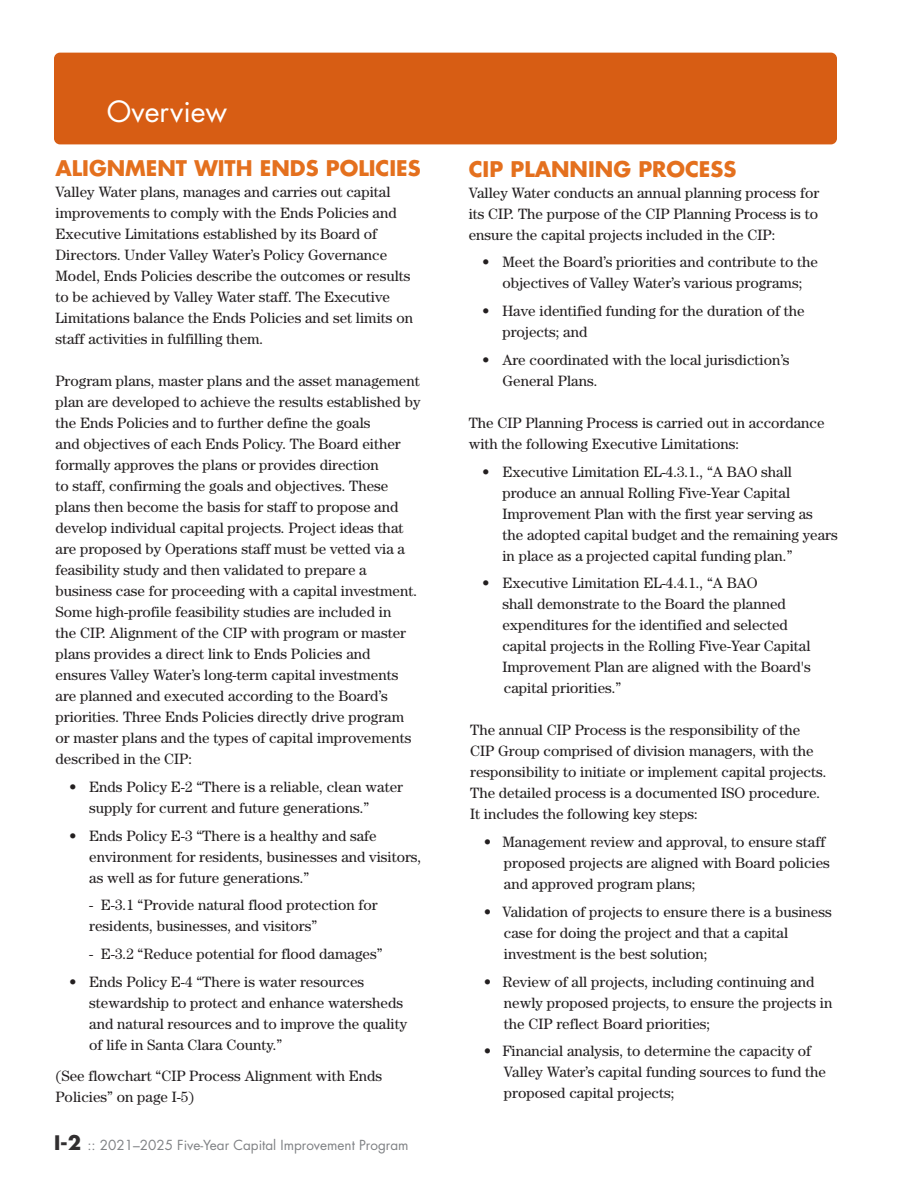
<style>
.page{position:relative;width:918px;height:1188px;background:#fff}
.page>*{position:absolute;margin:0;border:0;box-sizing:border-box;transform-origin:0 0}
.t1{font:28.5px "Futura Std";color:#fff}
.t2{font:700 21px "Futura Std";color:#e4701e}
.t3{font:15px/21px "Century Std";color:#231f20}
.t4{font:13.5px "Futura Std";color:#808285}
.s1{font-weight:700;font-size:19.5px;color:#312f30}
</style>
<div class="page">
<div style="left:54px;top:53px;width:783px;height:91px;background:#d75d14;border-radius:6px"></div>
<h1 class="t1" style="left:107px;top:93px;width:122px">Overview</h1>
<p class="t2" style="left:56px;top:154px;width:367px">ALIGNMENT WITH ENDS POLICIES</p>
<p class="t3" style="left:56px;top:181px;width:359px">Valley Water plans, manages and carries out capital improvements to comply with the Ends Policies and Executive Limitations established by its Board of Directors. Under Valley Water’s Policy Governance Model, Ends Policies describe the outcomes or results to be achieved by Valley Water staff. The Executive Limitations balance the Ends Policies and set limits on staff activities in fulfilling them.</p>
<p class="t3" style="left:56px;top:370px;width:367px;text-align:justify">Program plans, master plans and the asset management plan are developed to achieve the results established by the Ends Policies and to further define the goals</p>
<p class="t3" style="left:56px;top:433px;width:347px">and objectives of each Ends Policy. The Board either formally approves the plans or provides direction</p>
<p class="t3" style="left:56px;top:475px;width:351px">to staff, confirming the goals and objectives. These plans then become the basis for staff to propose and develop individual capital projects. Project ideas that are proposed by Operations staff must be vetted via a feasibility study and then validated to prepare a</p>
<p class="t3" style="left:56px;top:580px;width:363px">business case for proceeding with a capital investment.<br>Some high-profile feasibility studies are included in<br>the CIP. Alignment of the CIP with program or master plans provides a direct link to Ends Policies and ensures Valley Water’s long-term capital investments are planned and executed according to the Board’s priorities. Three Ends Policies directly drive program or master plans and the types of capital improvements described in the CIP:</p>
<p class="t3" style="left:89px;top:776px;width:315px;text-indent:-20px">• Ends Policy E-2 “There is a reliable, clean water supply for current and future generations.”</p>
<p class="t3" style="left:89px;top:825px;width:334px;text-indent:-20px">• Ends Policy E-3 “There is a healthy and safe environment for residents, businesses and visitors, as well as for future generations.”</p>
<p class="t3" style="left:89px;top:894px;width:290px">- E-3.1 “Provide natural flood protection for residents, businesses, and visitors”</p>
<p class="t3" style="left:89px;top:943px;width:295px">- E-3.2 “Reduce potential for flood damages”</p>
<p class="t3" style="left:89px;top:971px;width:319px;text-indent:-20px">• Ends Policy E-4 “There is water resources stewardship to protect and enhance watersheds and natural resources and to improve the quality of life in Santa Clara County.”</p>
<p class="t3" style="left:56px;top:1065px;width:328px">(See flowchart “CIP Process Alignment with Ends<br>Policies” on page I-5)</p>
<p class="t4" style="left:54px;top:1137px;width:356px"><span class="s1">I-2</span> :: 2021–2025 Five-Year Capital Improvement Program</p>
<p class="t2" style="left:469px;top:155px;width:269px">CIP PLANNING PROCESS</p>
<p class="t3" style="left:469px;top:182px;width:352px;text-align:justify">Valley Water conducts an annual planning process for its CIP. The purpose of the CIP Planning Process is to ensure the capital projects included in the CIP:</p>
<p class="t3" style="left:482px;top:251px;width:337px;text-align:center">• Meet the Board’s priorities and contribute to the objectives of Valley Water’s various programs;</p>
<p class="t3" style="left:502px;top:300px;width:304px;text-indent:-20px">• Have identified funding for the duration of the projects; and</p>
<p class="t3" style="left:502px;top:349px;width:289px;text-indent:-20px">• Are coordinated with the local jurisdiction’s<br>General Plans.</p>
<p class="t3" style="left:469px;top:412px;width:357px">The CIP Planning Process is carried out in accordance with the following Executive Limitations:</p>
<p class="t3" style="left:502px;top:461px;width:337px;text-indent:-20px">• Executive Limitation EL-4.3.1., “A BAO shall produce an annual Rolling Five-Year Capital Improvement Plan with the first year serving as<br>the adopted capital budget and the remaining years in place as a projected capital funding plan.”</p>
<p class="t3" style="left:502px;top:572px;width:310px;text-indent:-20px">• Executive Limitation EL-4.4.1., “A BAO<br>shall demonstrate to the Board the planned expenditures for the identified and selected capital projects in the Rolling Five-Year Capital Improvement Plan are aligned with the Board's capital priorities.”</p>
<p class="t3" style="left:470px;top:719px;width:358px">The annual CIP Process is the responsibility of the<br>CIP Group comprised of division managers, with the responsibility to initiate or implement capital projects.</p>
<p class="t3" style="left:470px;top:782px;width:352px">The detailed process is a documented ISO procedure.<br>It includes the following key steps:</p>
<p class="t3" style="left:504px;top:831px;width:327px;text-indent:-20px">• Management review and approval, to ensure staff proposed projects are aligned with Board policies and approved program plans;</p>
<p class="t3" style="left:504px;top:901px;width:329px;text-indent:-20px">• Validation of projects to ensure there is a business case for doing the project and that a capital investment is the best solution;</p>
<p class="t3" style="left:504px;top:971px;width:330px;text-indent:-20px">• Review of all projects, including continuing and newly proposed projects, to ensure the projects in the CIP reflect Board priorities;</p>
<p class="t3" style="left:504px;top:1040px;width:324px;text-indent:-20px">• Financial analysis, to determine the capacity of<br>Valley Water’s capital funding sources to fund the proposed capital projects;</p>
</div>
